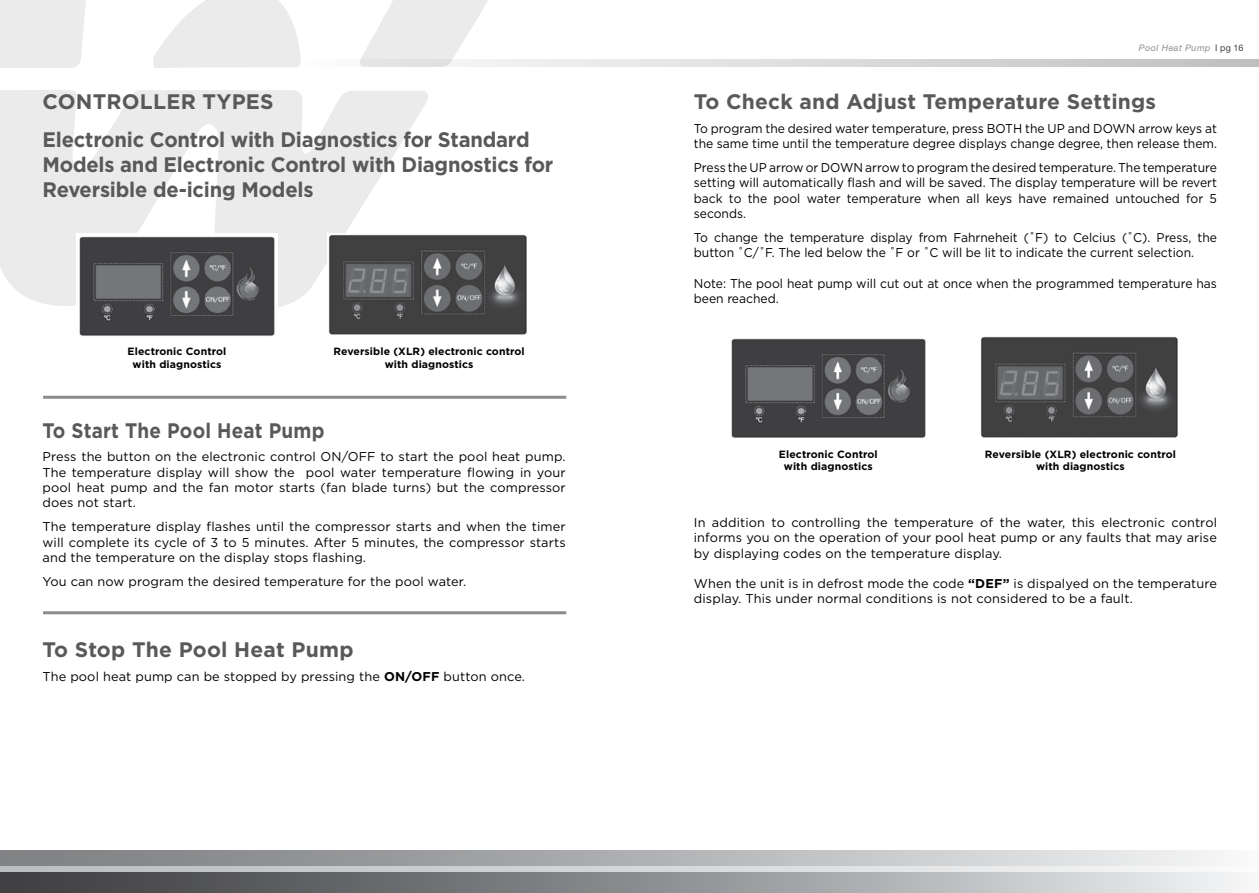
<style>
.page{position:relative;width:1259px;height:893px;background:#fff}
.page>*{position:absolute;margin:0;border:0;box-sizing:border-box;transform-origin:0 0}
.t1{font:700 21px/25.2px "Gotham HTF";letter-spacing:-.01em;color:#58595b;scale:.96 1}
.t2{font:700 21px/38px "Gotham HTF";letter-spacing:-.01em;color:#58595b}
.t3{font:700 21px "Gotham HTF";letter-spacing:.01em;color:#58595b}
.t4{font:700 21px "Gotham HTF";letter-spacing:.01em;color:#58595b;scale:.9 1}
.t5{font:12.75px/15.3px "Gotham HTF";color:#000;text-align:justify}
.t6{font:12.75px/15.3px "Gotham HTF";color:#000;scale:.95 1}
.t7{font:700 10.5px/12.6px "Gotham HTF";letter-spacing:.01em;color:#000;text-align:center}
.t8{font:italic 9px "Helvetica Neue LT Std";letter-spacing:.05em;color:#8a8c8e}
.s1{font-weight:700}
.s2{font-style:normal;color:#414042}
</style>
<div class="page">
<div style="left:0;top:872px;width:1259px;height:21px;background:linear-gradient(to right,#333436,#eceeef)"></div>
<svg style="left:0;top:865px;width:1218px;height:7px;background:#d0d1d3"></svg>
<svg style="left:0;top:850px;width:1218px;height:15px;background:#b0b1b4"></svg>
<svg style="left:0;top:90px;width:428px;height:217px;fill:#ebebec"></svg>
<svg style="left:0;top:0;width:1259px;height:68px"></svg>
<img style="left:77px;top:234px;width:200px;height:102px">
<img style="left:328px;top:234px;width:199px;height:101px">
<hr style="left:43px;top:396px;width:523px;height:3px;background:#8a8c8e">
<hr style="left:43px;top:611px;width:523px;height:3px;background:#8a8c8e">
<img style="left:731px;top:338px;width:195px;height:100px">
<img style="left:981px;top:336px;width:197px;height:102px">
<h1 class="t2" style="left:43px;top:82px;width:488px">CONTROLLER TYPES<br>Electronic Control with Diagnostics for Standard</h1>
<h1 class="t1" style="left:43px;top:152px;width:533px">Models and Electronic Control with Diagnostics for<br>Reversible de-icing Models</h1>
<p class="t7" style="left:128px;top:345px;width:100px">Electronic Control with diagnostics</p>
<p class="t7" style="left:333px;top:345px;width:193px">Reversible (XLR) electronic control with diagnostics</p>
<h1 class="t4" style="left:43px;top:418px;width:315px">To Start The Pool Heat Pump</h1>
<p class="t5" style="left:43px;top:449px;width:525px">Press the button on the electronic control ON/OFF to start the pool heat pump.<br>The temperature display will show the pool water temperature flowing in your pool heat pump and the fan motor starts (fan blade turns) but the compressor does not start.</p>
<p class="t5" style="left:43px;top:519px;width:525px">The temperature display flashes until the compressor starts and when the timer will complete its cycle of 3 to 5 minutes. After 5 minutes, the compressor starts and the temperature on the display stops flashing.</p>
<p class="t5" style="left:43px;top:573px;width:425px">You can now program the desired temperature for the pool water.</p>
<h1 class="t3" style="left:43px;top:637px;width:312px">To Stop The Pool Heat Pump</h1>
<p class="t5" style="left:43px;top:668px;width:484px">The pool heat pump can be stopped by pressing the <span class="s1">ON/OFF</span> button once.</p>
<p class="t8" style="left:1138px;top:43px;width:106px">Pool Heat Pump <span class="s2">I pg 16</span></p>
<h1 class="t3" style="left:694px;top:90px;width:464px">To Check and Adjust Temperature Settings</h1>
<p class="t6" style="left:694px;top:121px;width:552px">To program the desired water temperature, press BOTH the UP and DOWN arrow keys at the same time until the temperature degree displays change degree, then release them.</p>
<p class="t6" style="left:694px;top:160px;width:552px;text-align:justify">Press the UP arrow or DOWN arrow to program the desired temperature. The temperature setting will automatically flash and will be saved. The display temperature will be revert back to the pool water temperature when all keys have remained untouched for 5 seconds.</p>
<p class="t6" style="left:694px;top:229px;width:552px">To change the temperature display from Fahrneheit (˚F) to Celcius (˚C). Press, the button ˚C/˚F. The led below the ˚F or ˚C will be lit to indicate the current selection.</p>
<p class="t6" style="left:694px;top:275px;width:552px">Note: The pool heat pump will cut out at once when the programmed temperature has been reached.</p>
<p class="t7" style="left:779px;top:447px;width:100px">Electronic Control with diagnostics</p>
<p class="t7" style="left:985px;top:447px;width:193px">Reversible (XLR) electronic control with diagnostics</p>
<p class="t5" style="left:694px;top:515px;width:525px">In addition to controlling the temperature of the water, this electronic control informs you on the operation of your pool heat pump or any faults that may arise by displaying codes on the temperature display.</p>
<p class="t5" style="left:694px;top:576px;width:524px">When the unit is in defrost mode the code <span class="s1">“DEF”</span> is dispalyed on the temperature display. This under normal conditions is not considered to be a fault.</p>
</div>
